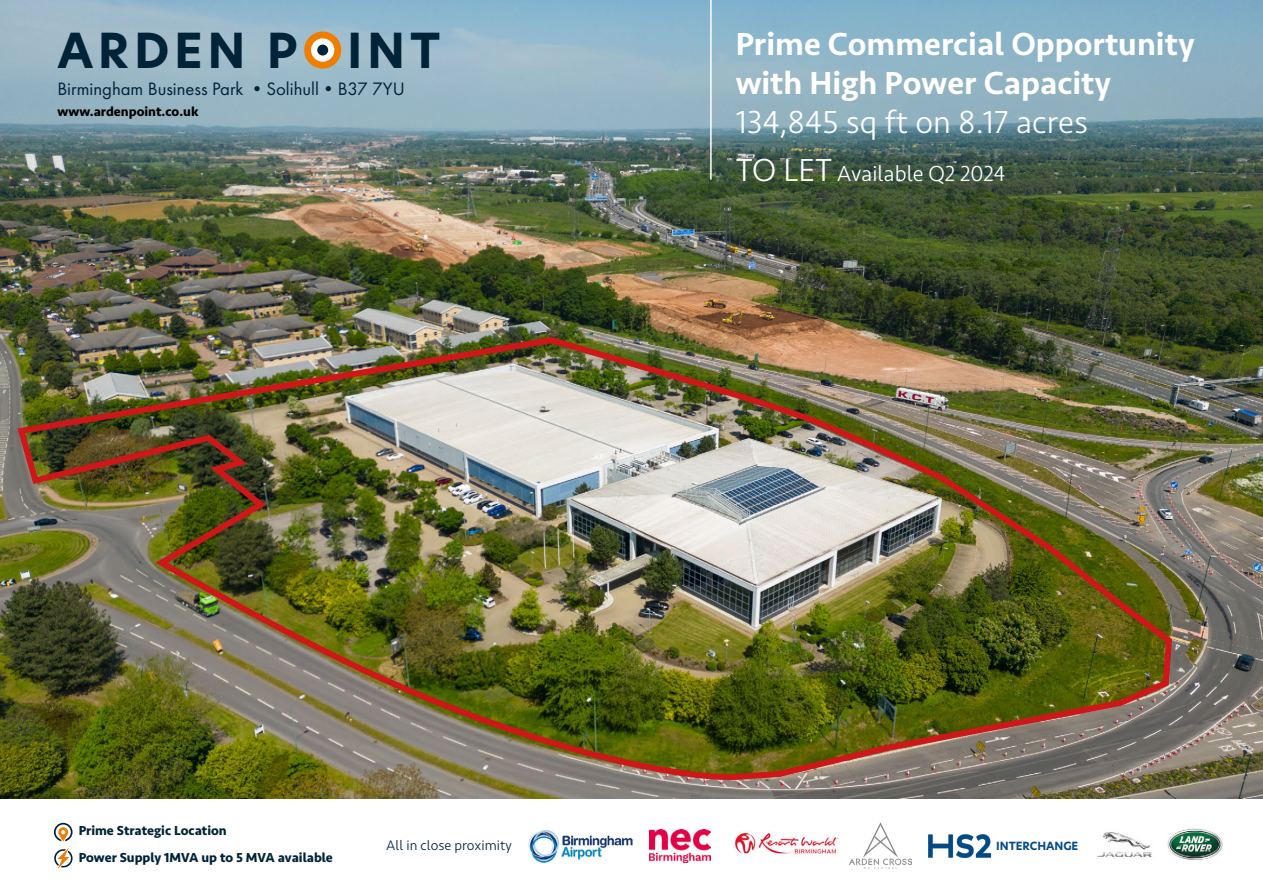
<style>
.page{position:relative;width:1263px;height:893px;background:#fff}
.page>*{position:absolute;margin:0;border:0;box-sizing:border-box;transform-origin:0 0}
.t1{font:700 47.25px "New Hero";letter-spacing:.1em;color:#002337}
.t2{font:500 33px/39px "Seravek Basic";color:#fff}
.t3{font:300 33px "Seravek Basic";color:#fff}
.t4{font:300 22.5px "Seravek Basic";color:#fff}
.t5{font:18.75px "Futura PT";color:#002337}
.t6{font:300 14.25px "Seravek Basic";color:#002337}
.t7{font:700 13.5px/27px "Seravek Basic";color:#002337}
.t8{font:700 13.5px "Seravek Basic";color:#000}
.t9{font:700 11.1px "New Hero";color:#004a87}
.s1{font-size:33px}
</style>
<div class="page">
<img style="left:0;top:0;width:1263px;height:798px">
<div style="left:304px;top:32px;width:37px;height:37px;background:#ef7d00;border-radius:50%"></div>
<div style="left:311px;top:38px;width:23px;height:24px;background:#fff;border-radius:50%"></div>
<div style="left:317px;top:45px;width:11px;height:11px;background:#002337;border-radius:50%"></div>
<svg style="left:54px;top:848px;width:19px;height:21px"></svg>
<svg style="left:54px;top:823px;width:19px;height:18px"></svg>
<hr style="left:710px;top:0;width:2px;height:180px;background:#fff">
<img style="left:14px;top:340px;width:1161px;height:443px">
<img style="left:850px;top:822px;width:61px;height:47px">
<img style="left:649px;top:830px;width:61px;height:33px">
<img style="left:528px;top:830px;width:106px;height:32px">
<img style="left:1097px;top:828px;width:126px;height:32px">
<img style="left:929px;top:834px;width:61px;height:23px">
<img style="left:734px;top:832px;width:105px;height:23px">
<h1 class="t1" style="left:57px;top:18px;width:384px">ARDEN P INT</h1>
<h3 class="t5" style="left:57px;top:78px;width:349px">Birmingham Business Park •Solihull•B37 7YU</h3>
<p class="t8" style="left:57px;top:103px;width:143px">www.ardenpoint.co.uk</p>
<h2 class="t2" style="left:736px;top:23px;width:460px">Prime Commercial Opportunity with High Power Capacity</h2>
<h2 class="t3" style="left:736px;top:102px;width:354px">134,845 sq ft on 8.17 acres</h2>
<h3 class="t4" style="left:736px;top:160px;width:271px"><span class="s1">TO LET</span> Available Q2 2024</h3>
<p class="t7" style="left:79px;top:817px;width:256px">Prime Strategic Location<br>Power Supply 1MVA up to 5 MVA available</p>
<p class="t6" style="left:386px;top:837px;width:127px">All in close proximity</p>
<p class="t9" style="left:996px;top:838px;width:84px">INTERCHANGE</p>
</div>
